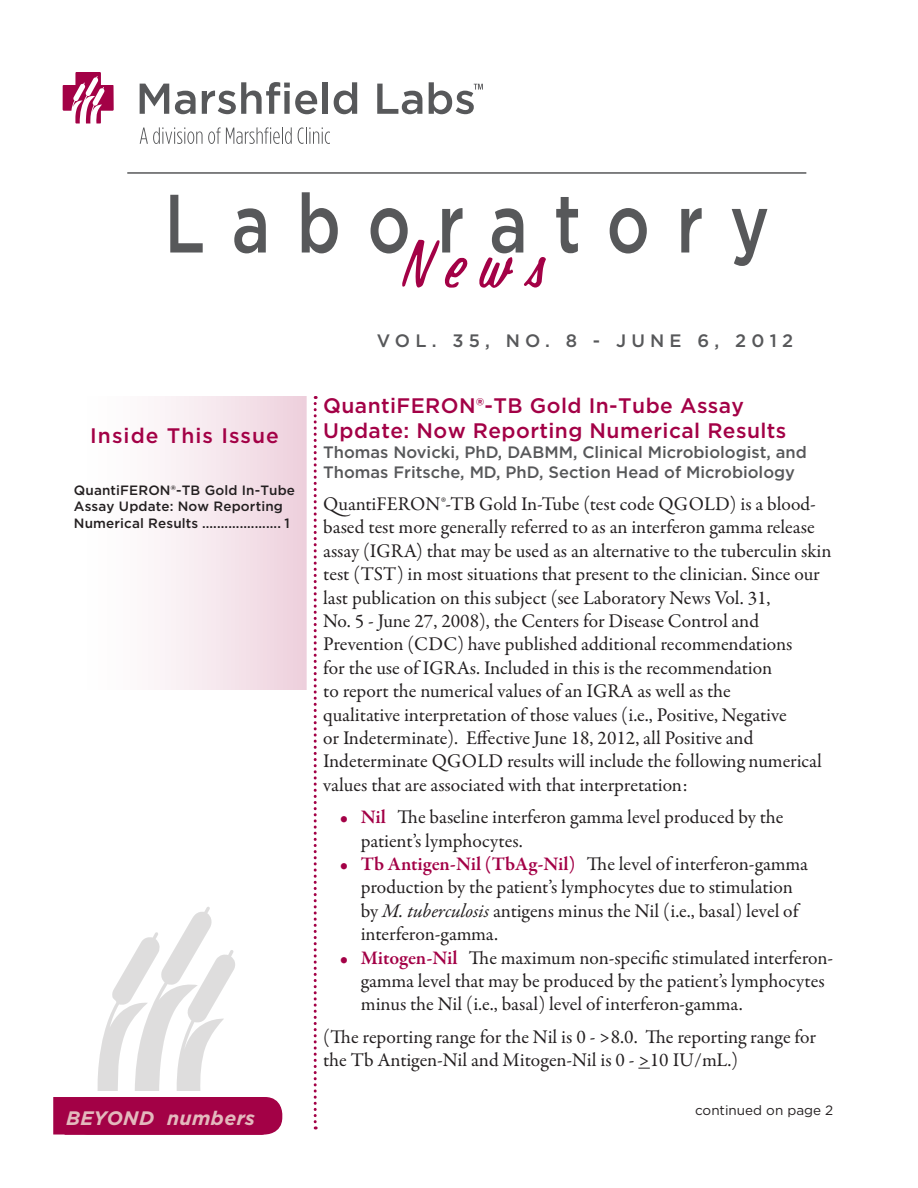
<style>
.page{position:relative;width:918px;height:1188px;background:#fff}
.page>*{position:absolute;margin:0;border:0;box-sizing:border-box;transform-origin:0 0}
.t1{font:italic 97.2px "PAINTSTROKE";color:#a30146;scale:.74 1}
.t2{font:500 82.5px "Gotham";letter-spacing:.4em;color:#57585a;scale:.8 1}
.t3{font:500 21px/25.2px "Gotham";letter-spacing:.02em;color:#a30146}
.t4{font:500 21px "Gotham";letter-spacing:.05em;color:#a30146}
.t5{font:19.5px/23.4px "Garamond Premr Pro";letter-spacing:-.005em;color:#231f20}
.t6{font:italic 700 19.5px "Gotham";letter-spacing:.02em;color:#e3b9bd}
.t7{font:500 18px "Gotham";letter-spacing:.29em;color:#57585a}
.t8{font:500 16.5px/19.8px "Gotham";color:#57585a}
.t9{font:500 13.5px/16.2px "Gotham";letter-spacing:.01em;color:#231f20}
.t10{font:13.5px "Gotham";color:#231f20}
.s1{color:#a30146}
.s2{font-weight:600;color:#a30146}
.s3{font-style:italic}
</style>
<div class="page">
<svg style="left:63px;top:72px;width:51px;height:52px"></svg>
<svg style="left:140px;top:84px;width:29px;height:30px"></svg>
<svg style="left:175px;top:91px;width:21px;height:23px"></svg>
<svg style="left:202px;top:82px;width:115px;height:32px"></svg>
<div style="left:323px;top:82px;width:5px;height:32px;background:#57585a"></div>
<svg style="left:334px;top:82px;width:23px;height:32px"></svg>
<svg style="left:377px;top:84px;width:45px;height:30px"></svg>
<svg style="left:429px;top:82px;width:54px;height:32px"></svg>
<svg style="left:140px;top:127px;width:152px;height:17px"></svg>
<svg style="left:298px;top:127px;width:32px;height:17px"></svg>
<div style="left:64px;top:396px;width:243px;height:294px;background:linear-gradient(to right,#fff,#efd3df)"></div>
<svg style="left:314px;top:396px;width:3px;height:733px"></svg>
<div style="left:53px;top:1097px;width:211px;height:38px;background:#a30146;border:2px solid #a30146"></div>
<div style="left:72px;top:1098px;width:210px;height:36px;background:#a30146;border-radius:16px"></div>
<div style="left:71px;top:1097px;width:211px;height:38px;border:2px solid #a30146;border-radius:16px"></div>
<div style="left:65px;top:1108px;width:197px;height:26px;background:#a30146"></div>
<div style="left:65px;top:1108px;width:198px;height:27px;border:2px solid #a30146"></div>
<svg style="left:638px;top:1068px;width:12px;height:1px"></svg>
<hr style="left:127px;top:172px;width:679px;height:2px;background:#57585a">
<svg style="left:97px;top:907px;width:138px;height:184px"></svg>
<p class="t2" style="left:164px;top:173px;width:758px">Laboratory</p>
<p class="t1" style="left:402px;top:220px;width:222px">News</p>
<p class="t4" style="left:90px;top:423px;width:190px">Inside This Issue</p>
<p class="t9" style="left:74px;top:482px;width:223px">QuantiFERON®-TB Gold In-Tube<br>Assay Update: Now Reporting<br>Numerical Results ..................... 1</p>
<p class="t6" style="left:66px;top:1106px;width:190px">BEYOND numbers</p>
<p class="t7" style="left:377px;top:330px;width:418px">VOL. 35, NO. 8 - JUNE 6, 2012</p>
<p class="t3" style="left:323px;top:393px;width:465px">QuantiFERON®-TB Gold In-Tube Assay<br>Update: Now Reporting Numerical Results</p>
<p class="t8" style="left:323px;top:442px;width:485px">Thomas Novicki, PhD, DABMM, Clinical Microbiologist, and<br>Thomas Fritsche, MD, PhD, Section Head of Microbiology</p>
<p class="t5" style="left:323px;top:493px;width:510px">QuantiFERON®-TB Gold In-Tube (test code QGOLD) is a blood&shy;based test more generally referred to as an interferon gamma release assay (IGRA) that may be used as an alternative to the tuberculin skin test (TST) in most situations that present to the clinician. Since our last publication on this subject (see Laboratory News Vol. 31,</p>
<p class="t5" style="left:323px;top:610px;width:500px">No. 5 - June 27, 2008), the Centers for Disease Control and Prevention (CDC) have published additional recommendations<br>for the use of IGRAs. Included in this is the recommendation<br>to report the numerical values of an IGRA as well as the<br>qualitative interpretation of those values (i.e., Positive, Negative<br>or Indeterminate). Effective June 18, 2012, all Positive and Indeterminate QGOLD results will include the following numerical values that are associated with that interpretation:</p>
<p class="t5" style="left:361px;top:806px;width:424px;text-indent:-21px"><span class="s1">•</span> <span class="s2">Nil</span> The baseline interferon gamma level produced by the patient’s lymphocytes.</p>
<p class="t5" style="left:361px;top:853px;width:449px;text-indent:-21px"><span class="s1">•</span> <span class="s2">Tb Antigen-Nil (TbAg-Nil)</span> The level of interferon-gamma production by the patient’s lymphocytes due to stimulation by <span class="s3">M. tuberculosis</span> antigens minus the Nil (i.e., basal) level of interferon-gamma.</p>
<p class="t5" style="left:361px;top:946px;width:474px;text-indent:-21px"><span class="s1">•</span> <span class="s2">Mitogen-Nil</span> The maximum non-specific stimulated interferon&shy;gamma level that may be produced by the patient’s lymphocytes minus the Nil (i.e., basal) level of interferon-gamma.</p>
<p class="t5" style="left:323px;top:1025px;width:494px">(The reporting range for the Nil is 0 - &gt;8.0. The reporting range for the Tb Antigen-Nil and Mitogen-Nil is 0 - &gt;10 IU/mL.)</p>
<p class="t10" style="left:695px;top:1102px;width:140px">continued on page 2</p>
</div>
